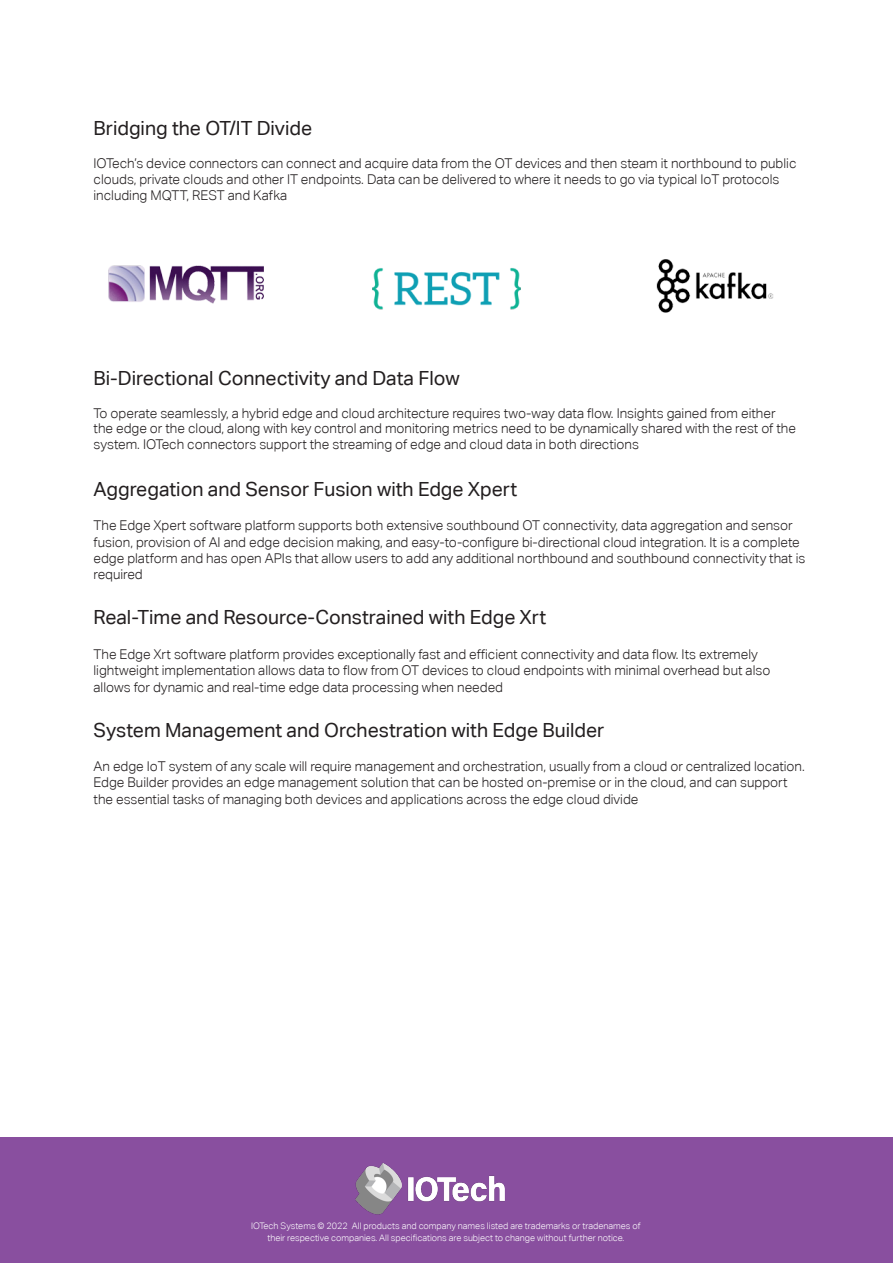
<style>
.page{position:relative;width:893px;height:1263px;background:#fff}
.page>*{position:absolute;margin:0;border:0;box-sizing:border-box;transform-origin:0 0}
.t1{font:19.5px "Aktiv Grotesk Corp";color:#231f20}
.t2{font:300 13.5px/16.2px "Aktiv Grotesk Corp";color:#231f20}
.t3{font:300 9px/12px "Aktiv Grotesk Corp";color:#fff;text-align:center}
</style>
<div class="page">
<img style="left:108px;top:265px;width:156px;height:39px">
<img style="left:372px;top:268px;width:149px;height:42px">
<img style="left:656px;top:259px;width:118px;height:54px">
<div style="left:0;top:1137px;width:893px;height:126px;background:#894f9f"></div>
<img style="left:355px;top:1163px;width:150px;height:52px">
<p class="t1" style="left:94px;top:116px;width:220px">Bridging the OT/IT Divide</p>
<p class="t2" style="left:94px;top:155px;width:704px">IOTech’s device connectors can connect and acquire data from the OT devices and then steam it northbound to public clouds, private clouds and other IT endpoints. Data can be delivered to where it needs to go via typical IoT protocols including MQTT, REST and Kafka</p>
<p class="t1" style="left:94px;top:366px;width:368px">Bi-Directional Connectivity and Data Flow</p>
<p class="t2" style="left:94px;top:405px;width:704px;line-height:15.6px">To operate seamlessly, a hybrid edge and cloud architecture requires two-way data flow. Insights gained from either the edge or the cloud, along with key control and monitoring metrics need to be dynamically shared with the rest of the system. IOTech connectors support the streaming of edge and cloud data in both directions</p>
<p class="t1" style="left:94px;top:477px;width:425px">Aggregation and Sensor Fusion with Edge Xpert</p>
<p class="t2" style="left:94px;top:517px;width:713px">The Edge Xpert software platform supports both extensive southbound OT connectivity, data aggregation and sensor fusion, provision of AI and edge decision making, and easy-to-configure bi-directional cloud integration. It is a complete edge platform and has open APIs that allow users to add any additional northbound and southbound connectivity that is required</p>
<p class="t1" style="left:94px;top:606px;width:454px">Real-Time and Resource-Constrained with Edge Xrt</p>
<p class="t2" style="left:94px;top:646px;width:678px">The Edge Xrt software platform provides exceptionally fast and efficient connectivity and data flow. Its extremely lightweight implementation allows data to flow from OT devices to cloud endpoints with minimal overhead but also allows for dynamic and real-time edge data processing when needed</p>
<p class="t1" style="left:94px;top:718px;width:512px">System Management and Orchestration with Edge Builder</p>
<p class="t2" style="left:94px;top:758px;width:713px">An edge IoT system of any scale will require management and orchestration, usually from a cloud or centralized location.<br>Edge Builder provides an edge management solution that can be hosted on-premise or in the cloud, and can support the essential tasks of managing both devices and applications across the edge cloud divide</p>
<p class="t3" style="left:251px;top:1220px;width:391px">IOTech Systems © 2022 All products and company names listed are trademarks or tradenames of their respective companies. All specifications are subject to change without further notice.</p>
</div>
